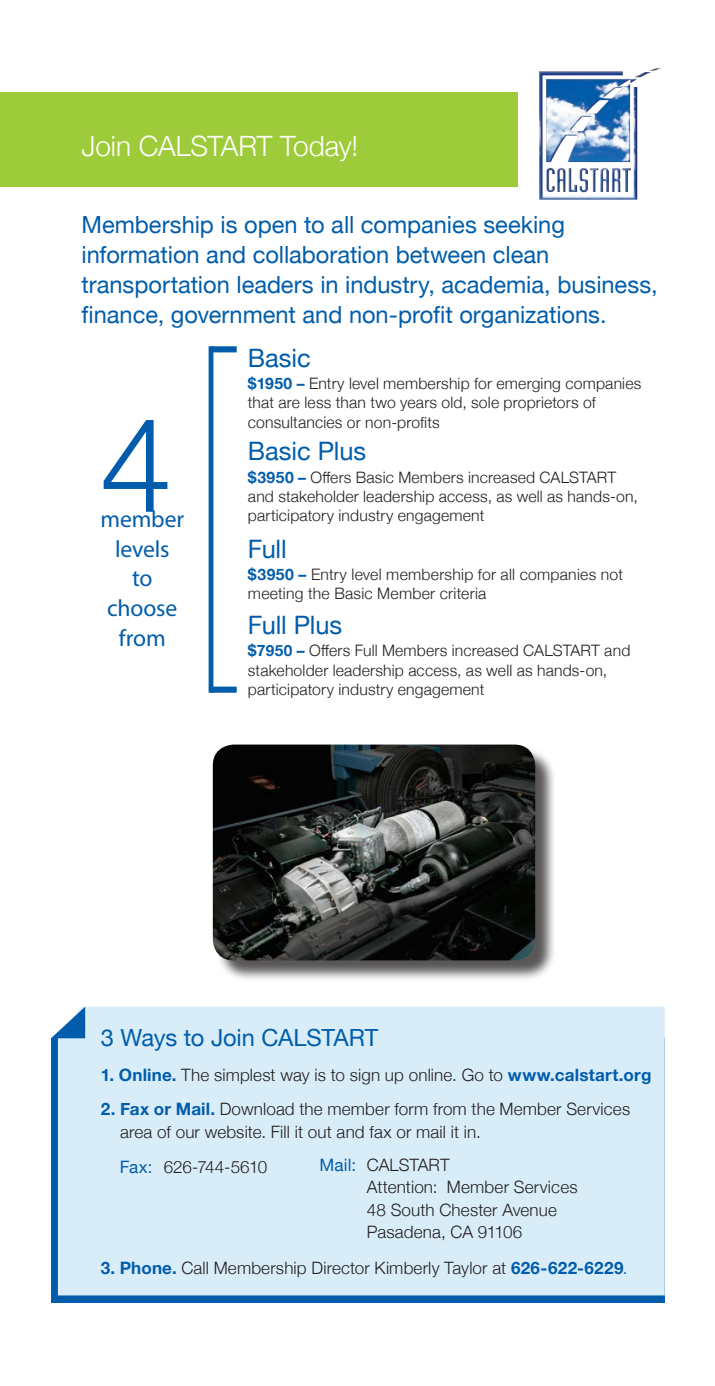
<style>
.page{position:relative;width:715px;height:1386px;background:#fff}
.page>*{position:absolute;margin:0;border:0;box-sizing:border-box;transform-origin:0 0}
.t1{font:300 131.08px "Helvetica Neue";color:#015dab}
.body{font:300 28px "Helvetica Neue";letter-spacing:-.005em;color:#fff}
.body-2{font:25.38px "Helvetica Neue";letter-spacing:-.005em;color:#015dab}
.Headline{font:25.38px "Helvetica Neue";color:#015dab}
.Headline-2{font:23.62px/29.8px "Helvetica Neue";color:#015dab}
.body-3{font:23.62px/29.8px "Myriad Pro";letter-spacing:-.005em;color:#015dab;text-align:center}
.body-4{font:300 17.15px/22.4px "Helvetica Neue";letter-spacing:.01em;color:#231f20}
.body-5{font:300 17.15px "Helvetica Neue";letter-spacing:-.01em;color:#231f20}
.body-6{font:300 16.28px "Helvetica Neue";letter-spacing:.01em;color:#231f20}
.body-7{font:300 15.75px/19.2px "Helvetica Neue";letter-spacing:.01em;color:#231f20}
.s1{font-weight:700;color:#015dab}
.s2{font-size:15.75px}
.s3{font-weight:700;font-size:15.4px;color:#015dab}
.s4{font-weight:400;color:#015dab}
.s5{color:#015dab}
</style>
<div class="page">
<div style="left:0;top:92px;width:517px;height:95px;background:#9ecb3a"></div>
<img style="left:539px;top:68px;width:122px;height:132px">
<div style="left:51px;top:1038px;width:613px;height:264px;background:linear-gradient(to right,#015dab,#015dab)"></div>
<div style="left:58px;top:1007px;width:606px;height:288px;background:#d9edf9"></div>
<svg style="left:51px;top:1007px;width:34px;height:31px"></svg>
<div style="left:208px;top:346px;width:5px;height:347px;background:#015dab"></div>
<div style="left:211px;top:346px;width:26px;height:6px;background:#015dab"></div>
<div style="left:211px;top:687px;width:26px;height:6px;background:#015dab"></div>
<div style="left:215px;top:747px;width:342px;height:235px;background:#231f20;opacity:.75"></div>
<img style="left:213px;top:745px;width:322px;height:215px">
<p class="body" style="left:81px;top:123px;width:278px">Join CALSTART Today!</p>
<p class="Headline-2" style="left:81px;top:212px;width:577px">Membership is open to all companies seeking information and collaboration between clean transportation leaders in industry, academia, business, finance, government and non-profit organizations.</p>
<p class="Headline" style="left:248px;top:339px;width:64px">Basic</p>
<p class="body-7" style="left:248px;top:373px;width:395px"><span class="s1">$1950 –</span> Entry level membership for emerging companies that are less than two years old, sole proprietors of</p>
<p class="body-6" style="left:248px;top:409px;width:193px">consultancies <span class="s2">or non-profits</span></p>
<p class="body-2" style="left:248px;top:433px;width:120px">Basic Plus</p>
<p class="body-7" style="left:248px;top:467px;width:391px"><span class="s1">$3950 –</span> Offers Basic Members increased CALSTART and stakeholder leadership access, as well as hands-on, participatory industry engagement</p>
<p class="body-2" style="left:248px;top:530px;width:40px">Full</p>
<p class="body-7" style="left:248px;top:564px;width:376px"><span class="s1">$3950 –</span> Entry level membership for all companies not meeting the Basic Member criteria</p>
<p class="body-2" style="left:248px;top:607px;width:96px">Full Plus</p>
<p class="body-7" style="left:248px;top:640px;width:384px"><span class="s1">$7</span><span class="s3">950</span> <span class="s1">–</span> Offers Full Members increased CALSTART and stakeholder leadership access, as well as hands-on, participatory industry engagement</p>
<p class="t1" style="left:100px;top:359px;width:74px">4</p>
<p class="body-3" style="left:100px;top:504px;width:85px">member levels<br>to choose from</p>
<p class="Headline-2" style="left:101px;top:1024px;width:279px">3 Ways to Join CALSTART</p>
<p class="body-4" style="left:101px;top:1062px;width:552px"><span class="s1">1. Online.</span> The simplest way is to sign up online. Go to <span class="s1">www.calstart.org</span></p>
<p class="body-4" style="left:120px;top:1097px;width:511px;text-indent:-19px"><span class="s1">2. Fax or Mail.</span> Download the member form from the Member Services area of our website. Fill it out and fax or mail it in.</p>
<p class="body-5" style="left:120px;top:1153px;width:149px"><span class="s4">Fax:</span> 626-744-5610</p>
<p class="body-4" style="left:367px;top:1153px;width:212px;text-indent:-47px"><span class="s4">Mail:</span> CALSTART<br>Attention: Member Services<br>48 South Chester Avenue<br>Pasadena, CA 91106</p>
<p class="body-4" style="left:101px;top:1256px;width:528px"><span class="s1">3. Phone.</span> Call Membership Director Kimberly Taylor at <span class="s1">626-622-6229</span><span class="s5">.</span></p>
</div>
